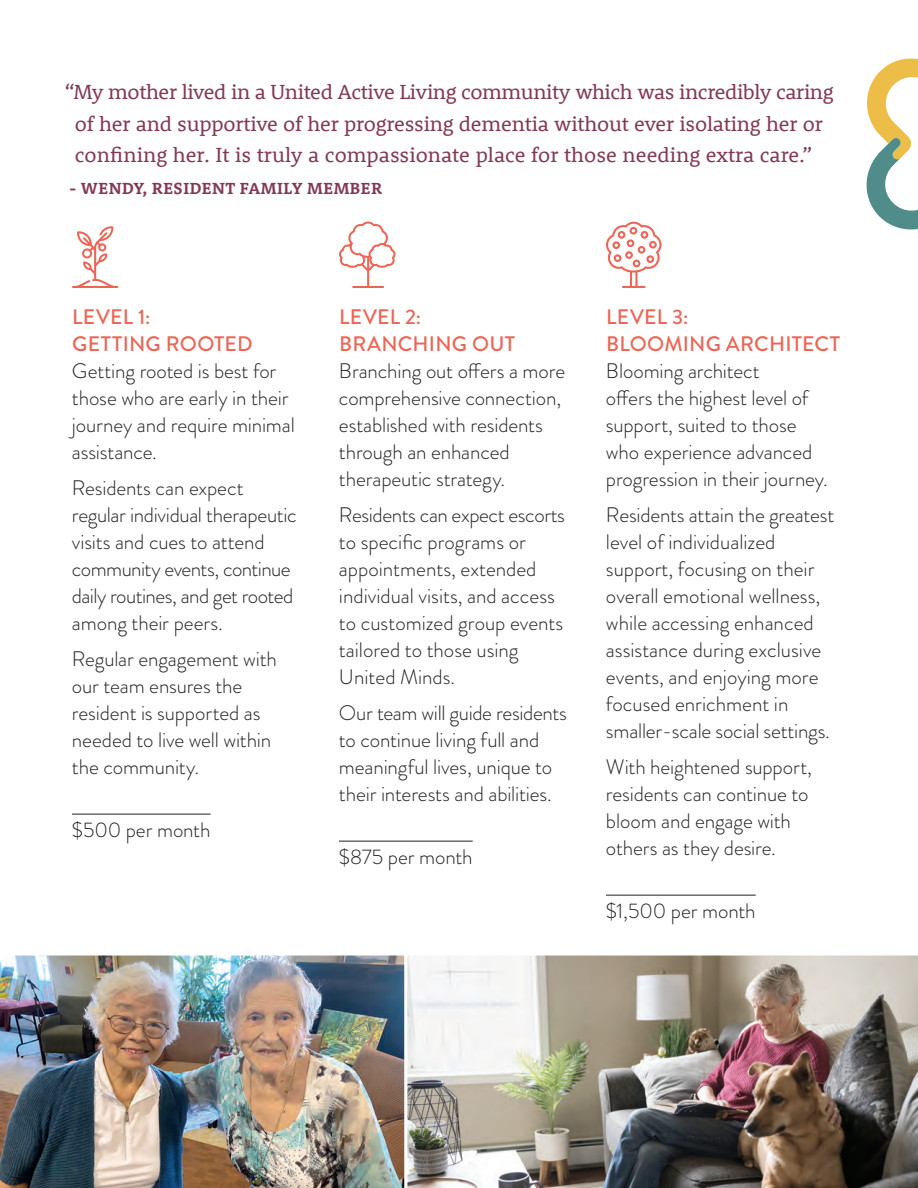
<style>
.page{position:relative;width:918px;height:1188px;background:#fff}
.page>*{position:absolute;margin:0;border:0;box-sizing:border-box;transform-origin:0 0}
.Body{font:300 21px/27px "Brandon Grotesque";letter-spacing:-.005em;color:#231f20}
.Callout{font:21px/31.5px "Rooney";letter-spacing:-.01em;color:#823956;text-align:center}
.Body-2{font:500 21px/27px "Brandon Grotesque";letter-spacing:.01em;color:#eb6657}
.Callout-2{font:700 16.5px "Rooney";letter-spacing:.03em;color:#823956}
</style>
<div class="page">
<hr style="left:72px;top:814px;width:139px;height:1px;background:#231f20">
<hr style="left:339px;top:841px;width:134px;height:1px;background:#231f20">
<hr style="left:606px;top:895px;width:150px;height:1px;background:#231f20">
<img style="left:407px;top:955px;width:511px;height:233px">
<svg style="left:866px;top:58px;width:52px;height:172px"></svg>
<svg style="left:339px;top:222px;width:56px;height:66px"></svg>
<svg style="left:72px;top:226px;width:46px;height:62px"></svg>
<svg style="left:606px;top:222px;width:55px;height:66px"></svg>
<img style="left:0;top:955px;width:405px;height:233px">
<p class="Callout" style="left:64px;top:75px;width:771px">“My mother lived in a United Active Living community which was incredibly caring of her and supportive of her progressing dementia without ever isolating her or confining her. It is truly a compassionate place for those needing extra care.”</p>
<p class="Callout-2" style="left:69px;top:177px;width:315px">- WENDY, RESIDENT FAMILY MEMBER</p>
<p class="Body-2" style="left:72px;top:304px;width:182px">LEVEL 1:<br>GETTING ROOTED</p>
<p class="Body" style="left:72px;top:357px;width:224px">Getting rooted is best for those who are early in their journey and require minimal assistance.</p>
<p class="Body" style="left:72px;top:474px;width:226px">Residents can expect regular individual therapeutic visits and cues to attend community events, continue daily routines, and get rooted among their peers.</p>
<p class="Body" style="left:72px;top:645px;width:206px">Regular engagement with our team ensures the resident is supported as needed to live well within the community.</p>
<p class="Body" style="left:72px;top:816px;width:140px">$500 per month</p>
<p class="Body-2" style="left:339px;top:304px;width:178px">LEVEL 2:<br>BRANCHING OUT</p>
<p class="Body" style="left:339px;top:357px;width:228px">Branching out offers a more comprehensive connection, established with residents through an enhanced therapeutic strategy.</p>
<p class="Body" style="left:339px;top:501px;width:228px">Residents can expect escorts to specific programs or appointments, extended individual visits, and access to customized group events tailored to those using<br>United Minds.</p>
<p class="Body" style="left:339px;top:699px;width:230px">Our team will guide residents to continue living full and meaningful lives, unique to their interests and abilities.</p>
<p class="Body" style="left:339px;top:843px;width:135px">$875 per month</p>
<p class="Body-2" style="left:606px;top:304px;width:236px">LEVEL 3:<br>BLOOMING ARCHITECT</p>
<p class="Body" style="left:606px;top:357px;width:223px">Blooming architect<br>offers the highest level of support, suited to those who experience advanced progression in their journey.</p>
<p class="Body" style="left:606px;top:501px;width:230px">Residents attain the greatest level of individualized support, focusing on their overall emotional wellness, while accessing enhanced assistance during exclusive events, and enjoying more focused enrichment in smaller-scale social settings.</p>
<p class="Body" style="left:606px;top:753px;width:208px">With heightened support, residents can continue to bloom and engage with others as they desire.</p>
<p class="Body" style="left:606px;top:897px;width:151px">$1,500 per month</p>
</div>
